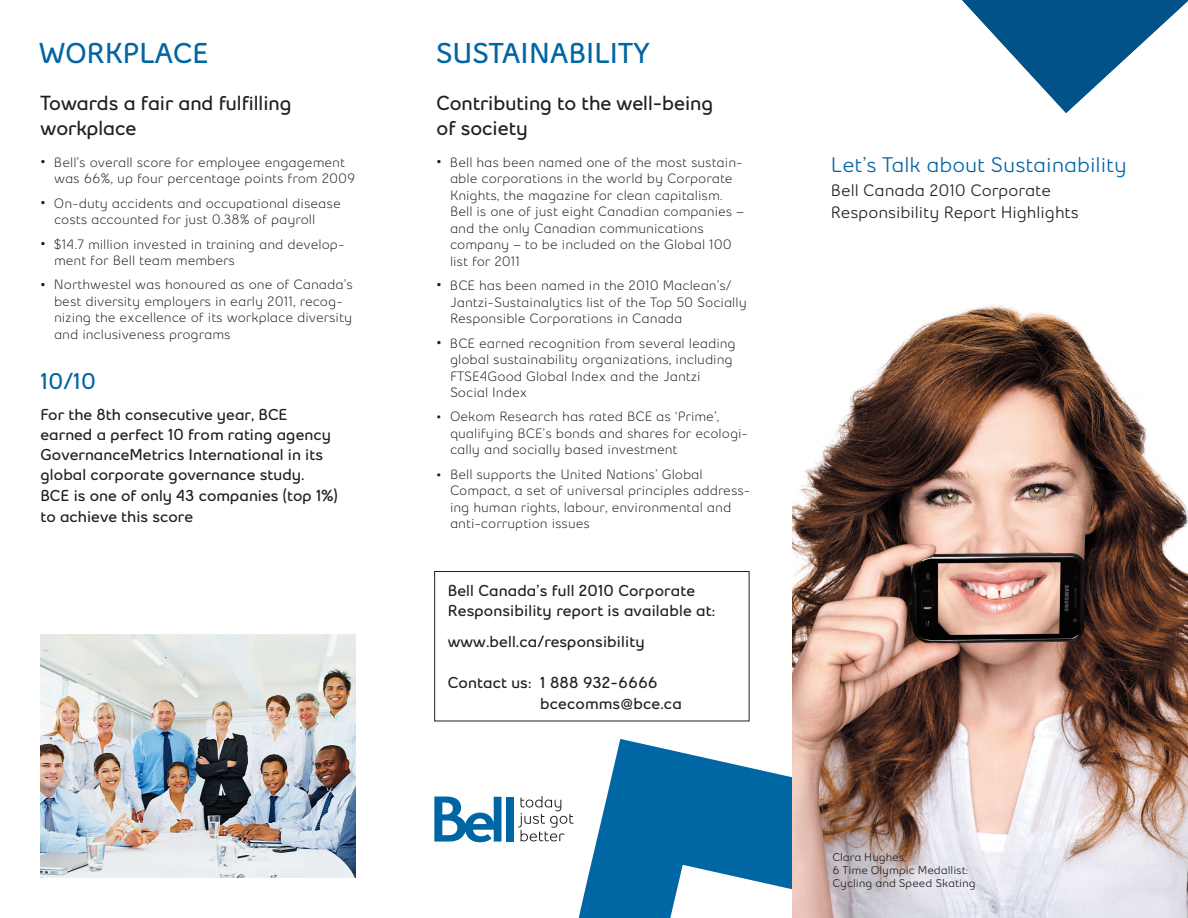
<style>
.page{position:relative;width:1188px;height:918px;background:#fff}
.page>*{position:absolute;margin:0;border:0;box-sizing:border-box;transform-origin:0 0}
.Humongous_Head{font:800 28.5px "Bell Slim";letter-spacing:.01em;color:#0065a4}
.Callout_Blue{font:800 22.5px "Bell Slim";color:#0065a4}
.t1{font:600 21px "Bell Slim";color:#0065a4}
.Intro_Line{font:800 20.25px/25.5px "Bell Slim";color:#231f20}
.t2{font:600 16.5px/22.5px "Bell Slim";color:#231f20}
.Callout{font:800 15.75px/20.4px "Bell Slim";letter-spacing:.005em;color:#231f20}
.Callout-2{font:700 15.75px/20.2px "Bell Slim";letter-spacing:.01em;color:#231f20}
.Body_Copy{font:500 13.5px/16.5px "Bell Slim";color:#231f20}
.t3{font:600 11.25px/12.8px "Bell Slim";color:#231f20}
.s1{font-size:14.7px}
</style>
<div class="page">
<div style="left:434px;top:571px;width:315px;height:150px;border:1px solid #231f20"></div>
<img style="left:40px;top:635px;width:316px;height:243px">
<svg style="left:578px;top:739px;width:214px;height:179px;fill:#0167a4"></svg>
<svg style="left:518px;top:796px;width:56px;height:45px"></svg>
<svg style="left:434px;top:797px;width:67px;height:45px"></svg>
<div style="left:507px;top:797px;width:7px;height:45px;background:#0065a4"></div>
<img style="left:792px;top:304px;width:396px;height:614px">
<svg style="left:962px;top:0;width:226px;height:113px"></svg>
<p class="Humongous_Head" style="left:39px;top:35px;width:171px">WORKPLACE</p>
<p class="Humongous_Head" style="left:436px;top:35px;width:215px">SUSTAINABILITY</p>
<p class="Intro_Line" style="left:40px;top:90px;width:253px">Towards a fair and fulfilling workplace</p>
<p class="Body_Copy" style="left:54px;top:154px;width:303px;text-indent:-14px"><span class="s1">•</span> Bell’s overall score for employee engagement was 66%, up four percentage points from 2009</p>
<p class="Body_Copy" style="left:54px;top:195px;width:288px;text-indent:-14px"><span class="s1">•</span> On-duty accidents and occupational disease costs accounted for just 0.38% of payroll</p>
<p class="Body_Copy" style="left:54px;top:236px;width:292px;text-indent:-14px"><span class="s1">•</span> $14.7 million invested in training and develop&shy;ment for Bell team members</p>
<p class="Body_Copy" style="left:54px;top:277px;width:300px;text-indent:-14px"><span class="s1">•</span> Northwestel was honoured as one of Canada’s best diversity employers in early 2011, recog&shy;nizing the excellence of its workplace diversity and inclusiveness programs</p>
<p class="Callout_Blue" style="left:40px;top:367px;width:57px">10/10</p>
<p class="Callout" style="left:40px;top:404px;width:299px">For the 8th consecutive year, BCE earned a perfect 10 from rating agency GovernanceMetrics International in its global corporate governance study.<br>BCE is one of only 43 companies (top 1%) to achieve this score</p>
<p class="Intro_Line" style="left:436px;top:90px;width:278px">Contributing to the well-being of society</p>
<p class="Body_Copy" style="left:450px;top:154px;width:295px;text-indent:-14px"><span class="s1">•</span> Bell has been named one of the most sustain&shy;able corporations in the world by Corporate Knights, the magazine for clean capitalism.<br>Bell is one of just eight Canadian companies – and the only Canadian communications company – to be included on the Global 100 list for 2011</p>
<p class="Body_Copy" style="left:450px;top:277px;width:298px;text-indent:-14px"><span class="s1">•</span> BCE has been named in the 2010 Maclean’s/<br>Jantzi-Sustainalytics list of the Top 50 Socially<br>Responsible Corporations in Canada</p>
<p class="Body_Copy" style="left:450px;top:335px;width:287px;text-indent:-14px"><span class="s1">•</span> BCE earned recognition from several leading global sustainability organizations, including FTSE4Good Global Index and the Jantzi Social Index</p>
<p class="Body_Copy" style="left:450px;top:409px;width:300px;text-indent:-14px">• Oekom Research has rated BCE as ‘Prime’, qualifying BCE’s bonds and shares for ecologi&shy;cally and socially based investment</p>
<p class="Body_Copy" style="left:450px;top:466px;width:302px;text-indent:-14px">• Bell supports the United Nations’ Global Compact, a set of universal principles address&shy;ing human rights, labour, environmental and anti-corruption issues</p>
<p class="Callout" style="left:448px;top:580px;width:269px">Bell Canada’s full 2010 Corporate<br>Responsibility report is available at:</p>
<p class="Callout-2" style="left:448px;top:631px;width:198px">www.bell.ca/responsibility</p>
<p class="Callout-2" style="left:540px;top:672px;width:143px;text-indent:-92px">Contact us: 1 888 932-6666 bcecomms@bce.ca</p>
<p class="t1" style="left:831px;top:152px;width:297px">Let’s Talk about Sustainability</p>
<p class="t2" style="left:831px;top:179px;width:249px">Bell Canada 2010 Corporate<br>Responsibility Report Highlights</p>
<p class="t3" style="left:832px;top:851px;width:76px">Clara Hughes,</p>
<p class="t3" style="left:832px;top:863px;width:145px">6 Time Olympic Medallist:<br>Cycling and Speed Skating</p>
</div>
